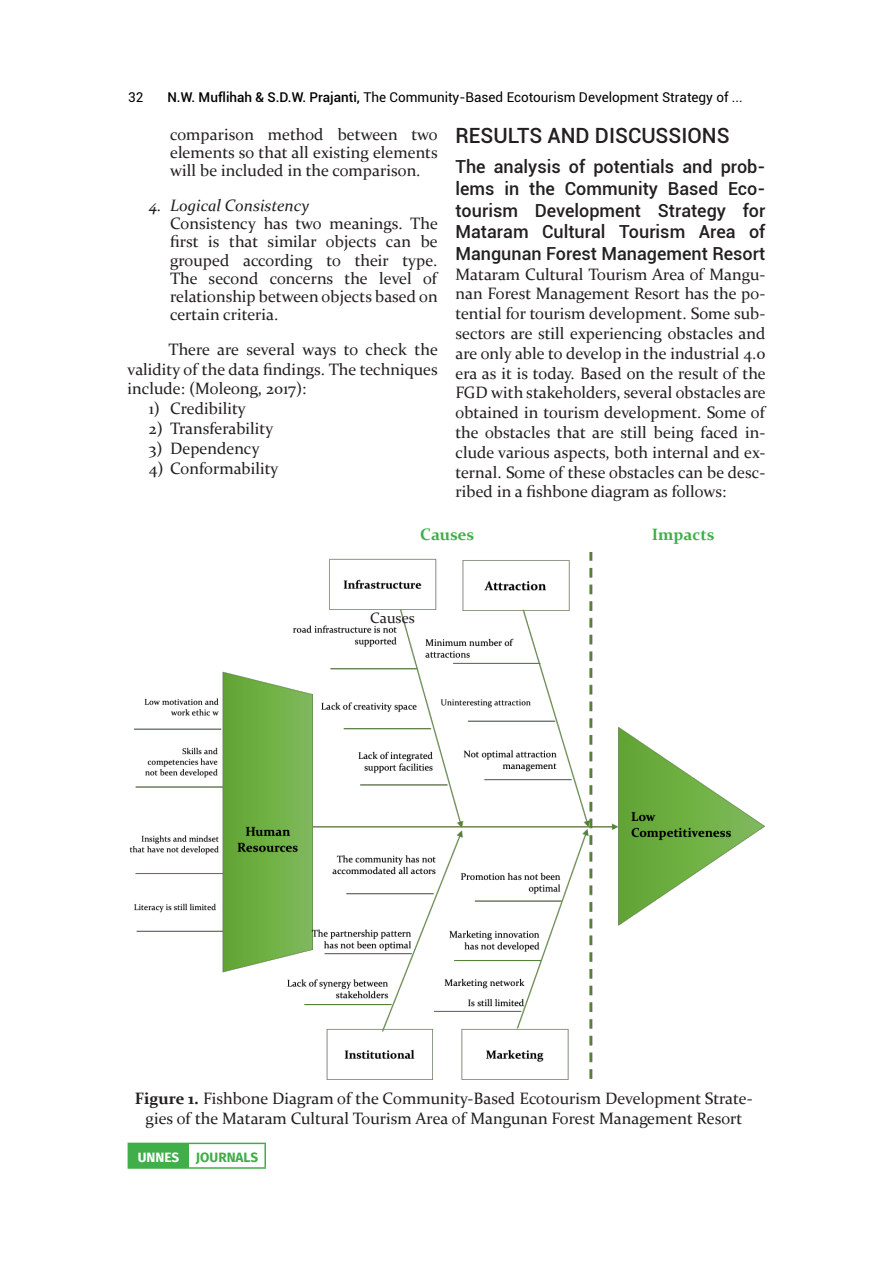
<style>
.page{position:relative;width:893px;height:1263px;background:#fff}
.page>*{position:absolute;margin:0;border:0;box-sizing:border-box;transform-origin:0 0}
.BAB{font:500 21px "Roboto";color:#231f20}
.SubBab{font:500 18px/21.6px "Roboto";color:#231f20;text-align:justify}
.ISI_pertama{font:16.5px/19.8px "Constantia";color:#231f20;text-align:justify}
.List_Paragraph{font:16.5px/18.1px "Constantia";color:#231f20;text-align:justify}
.KETERANGAN_TABEL_GAM{font:16.5px/19.8px "Constantia";color:#231f20;text-align:center}
.ISI{font:16.5px/19.8px "Constantia";color:#231f20;text-align:justify}
.Isi_Umbering{font:16.5px "Constantia";color:#231f20}
.Isi_Umbering-2{font:italic 16.5px "Constantia";color:#231f20}
.Kutipan{font:700 16.5px "Constantia";color:#40ae49}
.Kutipan-2{font:15px "Constantia";color:#231f20}
.t1{font:13.5px "Roboto";color:#000}
.t2{font:700 13.5px "Fira Sans";color:#40ae49}
.s1{font-weight:500}
.s2{font-weight:700}
.s3{color:#fff}
</style>
<div class="page">
<div style="left:128px;top:1143px;width:61px;height:25px;background:#40ae49"></div>
<hr style="left:128px;top:1142px;width:61px;height:2px;background:#40ae49">
<hr style="left:189px;top:1142px;width:77px;height:2px;background:#40ae49">
<hr style="left:264px;top:1144px;width:2px;height:23px;background:#40ae49">
<hr style="left:128px;top:1167px;width:61px;height:2px;background:#40ae49">
<hr style="left:189px;top:1167px;width:77px;height:2px;background:#40ae49">
<img style="left:129px;top:553px;width:636px;height:527px">
<p class="t1" style="left:128px;top:88px;width:17px">32</p>
<p class="t1" style="left:167px;top:88px;width:577px"><span class="s1">N.W. Muflihah &amp; S.D.W. Prajanti,</span> The Community-Based Ecotourism Development Strategy of ...</p>
<p class="List_Paragraph" style="left:170px;top:125px;width:269px">comparison method between two elements so that all existing elements will be included in the comparison.</p>
<p class="Isi_Umbering-2" style="left:149px;top:194px;width:162px">4. Logical Consistency</p>
<p class="List_Paragraph" style="left:170px;top:214px;width:269px">Consistency has two meanings. The first is that similar objects can be grouped according to their type.<br>The second concerns the level of relationship between objects based on certain criteria.</p>
<p class="ISI" style="left:128px;top:338px;width:312px;text-indent:41px">There are several ways to check the validity of the data findings. The techniques include: (Moleong, 2017):</p>
<p class="Isi_Umbering" style="left:149px;top:397px;width:98px">1) Credibility</p>
<p class="Isi_Umbering" style="left:149px;top:417px;width:126px">2) Transferability</p>
<p class="Isi_Umbering" style="left:149px;top:437px;width:112px">3) Dependency</p>
<p class="Isi_Umbering" style="left:149px;top:457px;width:131px">4) Conformability</p>
<p class="BAB" style="left:455px;top:121px;width:276px">RESULTS AND DISCUSSIONS</p>
<p class="SubBab" style="left:455px;top:156px;width:311px">The analysis of potentials and prob&shy;lems in the Community Based Eco&shy;tourism Development Strategy for Mataram Cultural Tourism Area of Mangunan Forest Management Resort</p>
<p class="ISI_pertama" style="left:455px;top:263px;width:312px">Mataram Cultural Tourism Area of Mangu&shy;nan Forest Management Resort has the po&shy;tential for tourism development. Some sub&shy;sectors are still experiencing obstacles and are only able to develop in the industrial 4.0 era as it is today. Based on the result of the FGD with stakeholders, several obstacles are obtained in tourism development. Some of the obstacles that are still being faced in&shy;clude various aspects, both internal and ex&shy;ternal. Some of these obstacles can be desc&shy;ribed in a fishbone diagram as follows:</p>
<p class="Kutipan" style="left:420px;top:523px;width:56px">Causes</p>
<p class="Kutipan" style="left:652px;top:523px;width:64px">Impacts</p>
<p class="Kutipan-2" style="left:370px;top:607px;width:46px">Causes</p>
<p class="KETERANGAN_TABEL_GAM" style="left:135px;top:1088px;width:619px"><span class="s2">Figure 1.</span> Fishbone Diagram of the Community-Based Ecotourism Development Strate&shy;gies of the Mataram Cultural Tourism Area of Mangunan Forest Management Resort</p>
<p class="t2" style="left:138px;top:1146px;width:122px"><span class="s3">UNNES</span> JOURNALS</p>
</div>
